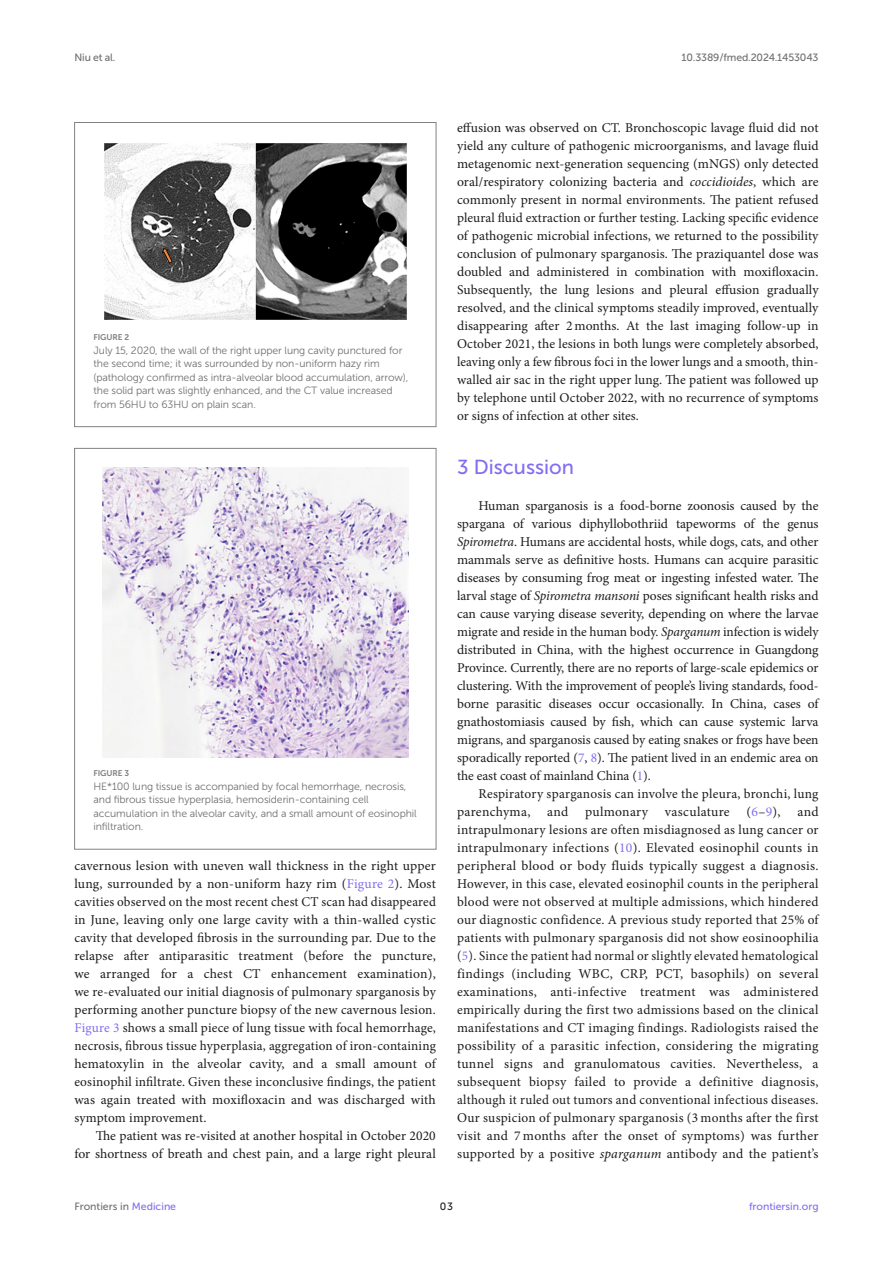
<style>
.page{position:relative;width:893px;height:1263px;background:#fff}
.page>*{position:absolute;margin:0;border:0;box-sizing:border-box;transform-origin:0 0}
.HEAD_1{font:20.25px "Museo Sans 500";color:#856df0}
.TEXT{font:13.5px/18px "Minion Pro";letter-spacing:.005em;color:#1b1c1b;text-align:justify}
.TEXT_FLUSH{font:13.5px/18px "Minion Pro";letter-spacing:-.005em;color:#1b1c1b;text-align:justify}
.FIG_LEG{font:10.5px/13.5px "Museo Sans 300";letter-spacing:-.01em;color:#706f70}
.t1{font:10.5px "Museo Sans 500";letter-spacing:-.015em;color:#706f70}
.t2{font:10.5px "Museo Sans 500";color:#856df0}
.t3{font:10.5px "Museo Sans 500";color:#1b1c1b}
.FIG_HD{font:8.25px "Museo Sans 700";letter-spacing:-.01em;color:#7e7f7f}
.s1{color:#856df0}
.s2{font-style:italic}
</style>
<div class="page">
<img style="left:104px;top:143px;width:303px;height:177px">
<div style="left:74px;top:122px;width:362px;height:305px;border:1px solid #808285"></div>
<img style="left:102px;top:467px;width:306px;height:290px">
<div style="left:74px;top:448px;width:362px;height:401px;border:1px solid #808285"></div>
<p class="t1" style="left:74px;top:51px;width:43px">Niu et al.</p>
<p class="t1" style="left:682px;top:51px;width:138px">10.3389/fmed.2024.1453043</p>
<p class="FIG_HD" style="left:94px;top:333px;width:37px">FIGURE 2</p>
<p class="FIG_LEG" style="left:94px;top:343px;width:316px">July 15, 2020, the wall of the right upper lung cavity punctured for the second time; it was surrounded by non-uniform hazy rim (pathology confirmed as intra-alveolar blood accumulation, arrow), the solid part was slightly enhanced, and the CT value increased from 56HU to 63HU on plain scan.</p>
<p class="FIG_HD" style="left:94px;top:769px;width:37px">FIGURE 3</p>
<p class="FIG_LEG" style="left:94px;top:779px;width:325px">HE*100 lung tissue is accompanied by focal hemorrhage, necrosis, and fibrous tissue hyperplasia, hemosiderin-containing cell accumulation in the alveolar cavity, and a small amount of eosinophil infiltration.</p>
<p class="TEXT" style="left:74px;top:857px;width:363px">cavernous lesion with uneven wall thickness in the right upper lung, surrounded by a non-uniform hazy rim (<span class="s1">Figure 2</span>). Most cavities observed on the most recent chest CT scan had disappeared in June, leaving only one large cavity with a thin-walled cystic cavity that developed fibrosis in the surrounding par. Due to the relapse after antiparasitic treatment (before the puncture, we arranged for a chest CT enhancement examination), we re-evaluated our initial diagnosis of pulmonary sparganosis by performing another puncture biopsy of the new cavernous lesion.<br><span class="s1">Figure 3</span> shows a small piece of lung tissue with focal hemorrhage, necrosis, fibrous tissue hyperplasia, aggregation of iron-containing hematoxylin in the alveolar cavity, and a small amount of eosinophil infiltrate. Given these inconclusive findings, the patient was again treated with moxifloxacin and was discharged with symptom improvement.</p>
<p class="TEXT" style="left:74px;top:1127px;width:363px;text-align:right">The patient was re-visited at another hospital in October 2020<br>for shortness of breath and chest pain, and a large right pleural</p>
<p class="TEXT" style="left:457px;top:119px;width:363px">effusion was observed on CT. Bronchoscopic lavage fluid did not yield any culture of pathogenic microorganisms, and lavage fluid metagenomic next-generation sequencing (mNGS) only detected oral/respiratory colonizing bacteria and <span class="s2">coccidioides</span>, which are commonly present in normal environments. The patient refused pleural fluid extraction or further testing. Lacking specific evidence of pathogenic microbial infections, we returned to the possibility conclusion of pulmonary sparganosis. The praziquantel dose was doubled and administered in combination with moxifloxacin.<br>Subsequently, the lung lesions and pleural effusion gradually resolved, and the clinical symptoms steadily improved, eventually disappearing after 2months. At the last imaging follow-up in October 2021, the lesions in both lungs were completely absorbed, leaving only a few fibrous foci in the lower lungs and a smooth, thin&shy;walled air sac in the right upper lung. The patient was followed up by telephone until October 2022, with no recurrence of symptoms or signs of infection at other sites.</p>
<p class="HEAD_1" style="left:457px;top:456px;width:119px">3 Discussion</p>
<p class="TEXT_FLUSH" style="left:457px;top:497px;width:363px;text-indent:21px">Human sparganosis is a food-borne zoonosis caused by the spargana of various diphyllobothriid tapeworms of the genus <span class="s2">Spirometra</span>. Humans are accidental hosts, while dogs, cats, and other mammals serve as definitive hosts. Humans can acquire parasitic diseases by consuming frog meat or ingesting infested water. The larval stage of <span class="s2">Spirometra mansoni</span> poses significant health risks and can cause varying disease severity, depending on where the larvae migrate and reside in the human body. <span class="s2">Sparganum</span> infection is widely distributed in China, with the highest occurrence in Guangdong Province. Currently, there are no reports of large-scale epidemics or clustering. With the improvement of people’s living standards, food&shy;borne parasitic diseases occur occasionally. In China, cases of gnathostomiasis caused by fish, which can cause systemic larva migrans, and sparganosis caused by eating snakes or frogs have been sporadically reported (<span class="s1">7</span>, <span class="s1">8</span>). The patient lived in an endemic area on the east coast of mainland China (<span class="s1">1</span>).</p>
<p class="TEXT" style="left:457px;top:785px;width:363px;text-indent:21px">Respiratory sparganosis can involve the pleura, bronchi, lung parenchyma, and pulmonary vasculature (<span class="s1">6</span>–<span class="s1">9</span>), and intrapulmonary lesions are often misdiagnosed as lung cancer or intrapulmonary infections (<span class="s1">10</span>). Elevated eosinophil counts in peripheral blood or body fluids typically suggest a diagnosis.<br>However, in this case, elevated eosinophil counts in the peripheral blood were not observed at multiple admissions, which hindered our diagnostic confidence. A previous study reported that 25% of patients with pulmonary sparganosis did not show eosinoophilia (<span class="s1">5</span>). Since the patient had normal or slightly elevated hematological findings (including WBC, CRP, PCT, basophils) on several examinations, anti-infective treatment was administered empirically during the first two admissions based on the clinical manifestations and CT imaging findings. Radiologists raised the possibility of a parasitic infection, considering the migrating tunnel signs and granulomatous cavities. Nevertheless, a subsequent biopsy failed to provide a definitive diagnosis, although it ruled out tumors and conventional infectious diseases.<br>Our suspicion of pulmonary sparganosis (3 months after the first visit and 7 months after the onset of symptoms) was further supported by a positive <span class="s2">sparganum</span> antibody and the patient’s</p>
<p class="t1" style="left:74px;top:1200px;width:103px">Frontiers in <span class="s1">Medicine</span></p>
<p class="t3" style="left:440px;top:1200px;width:15px">03</p>
<p class="t2" style="left:749px;top:1200px;width:71px">frontiersin.org</p>
</div>
